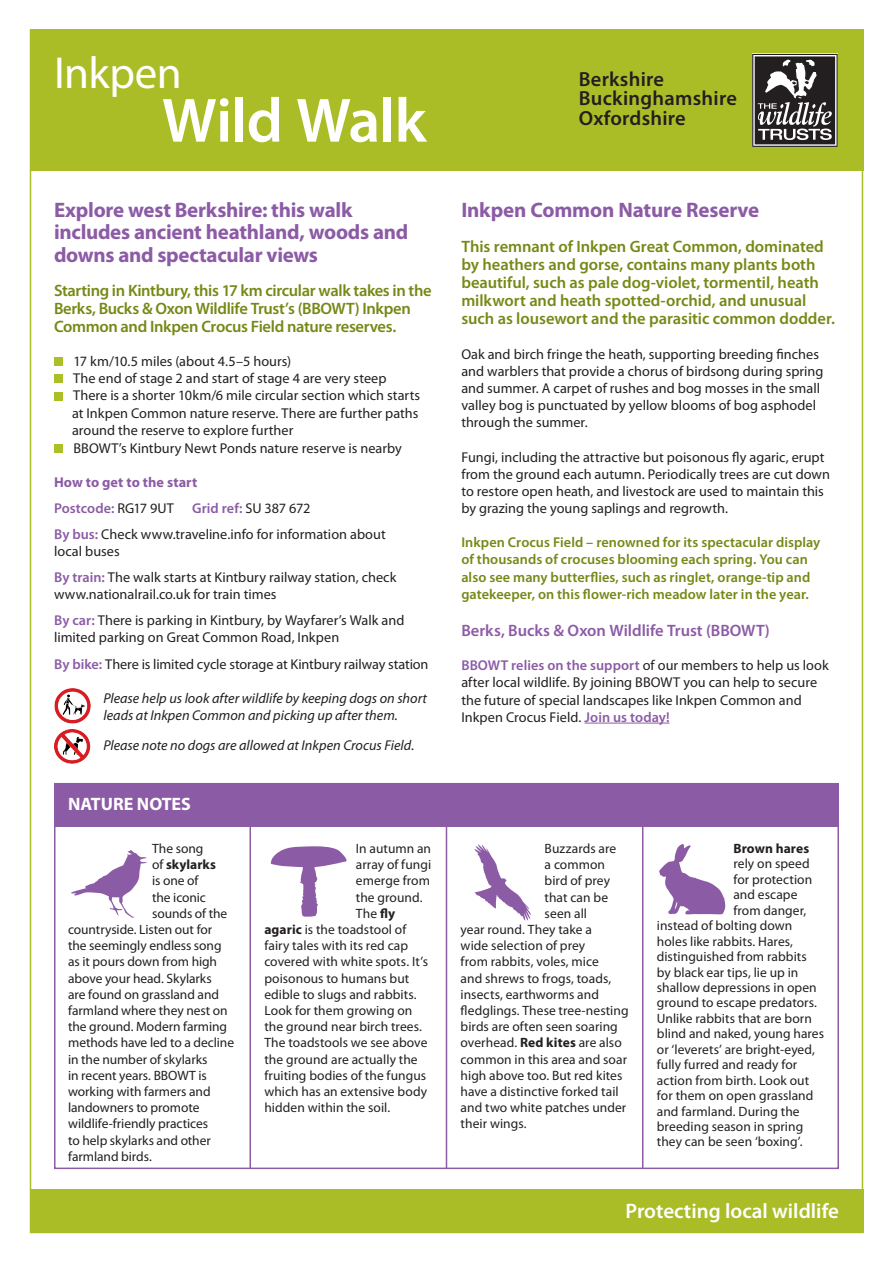
<style>
.page{position:relative;width:893px;height:1263px;background:#fff}
.page>*{position:absolute;margin:0;border:0;box-sizing:border-box;transform-origin:0 0}
.t1{font:600 63px "Myriad Pro";letter-spacing:-.015em;color:#fff}
.t2{font:45px "Myriad Pro";letter-spacing:-.01em;color:#fff}
.t3{font:700 21px/22.5px "Myriad Pro";letter-spacing:-.015em;color:#8c5ba6}
.t4{font:600 21px "Myriad Pro";color:#fff}
.t5{font:600 20.4px/19.6px "Myriad Pro";letter-spacing:.015em;color:#231f20}
.t6{font:700 18px "Myriad Pro";color:#fff}
.t7{font:600 16.5px/18px "Myriad Pro";letter-spacing:-.005em;color:#778816}
.t8{font:600 16.5px "Myriad Pro";color:#8c5ba6}
.t9{font:14.25px/17.1px "Myriad Pro";color:#231f20}
.t10{font:600 14.25px/17.1px "Myriad Pro";letter-spacing:.005em;color:#778816}
.t11{font:italic 14.25px/17.1px "Myriad Pro";color:#231f20}
.t12{font:600 14.25px "Myriad Pro";letter-spacing:.005em;color:#8c5ba6}
.t13{font:700 14.25px "Myriad Pro";letter-spacing:.005em;color:#8c5ba6}
.t14{font:13.5px/16.2px "Myriad Pro";color:#231f20}
.t15{font:700 13.5px "Myriad Pro";letter-spacing:.005em;color:#231f20}
.s1{font-weight:400;color:#231f20}
.s2{font-weight:600;color:#8c5ba6}
.s3{font-weight:400}
.s4{font-weight:700}
</style>
<div class="page">
<div style="left:30px;top:1189px;width:833px;height:44px;background:#aabd26"></div>
<div style="left:30px;top:30px;width:833px;height:141px;background:#aabd26"></div>
<svg style="left:752px;top:54px;width:86px;height:93px;background:#625f5f"></svg>
<div style="left:54px;top:357px;width:8px;height:8px;background:#adbf26"></div>
<div style="left:54px;top:374px;width:8px;height:9px;background:#adbf26"></div>
<div style="left:54px;top:392px;width:8px;height:8px;background:#adbf26"></div>
<div style="left:54px;top:444px;width:8px;height:8px;background:#adbf26"></div>
<hr style="left:585px;top:723px;width:84px;height:1px;background:#8c5ba6">
<div style="left:55px;top:783px;width:783px;height:44px;background:#8c5ba6"></div>
<hr style="left:249px;top:827px;width:2px;height:341px;background:#8c5ba6">
<hr style="left:446px;top:827px;width:1px;height:341px;background:#8c5ba6">
<hr style="left:642px;top:827px;width:1px;height:341px;background:#8c5ba6">
<svg style="left:659px;top:844px;width:66px;height:70px"></svg>
<svg style="left:71px;top:850px;width:76px;height:68px"></svg>
<svg style="left:271px;top:846px;width:75px;height:71px"></svg>
<svg style="left:474px;top:844px;width:57px;height:77px"></svg>
<img style="left:55px;top:729px;width:35px;height:35px">
<img style="left:55px;top:688px;width:35px;height:35px">
<p class="t2" style="left:54px;top:45px;width:129px">Inkpen</p>
<p class="t1" style="left:162px;top:80px;width:266px">Wild Walk</p>
<p class="t3" style="left:54px;top:198px;width:356px">Explore west Berkshire: this walk includes ancient heathland, woods and downs and spectacular views</p>
<p class="t7" style="left:54px;top:281px;width:379px">Starting in Kintbury, this 17 km circular walk takes in the<br>Berks, Bucks &amp; Oxon Wildlife Trust’s (BBOWT) Inkpen<br>Common and Inkpen Crocus Field nature reserves.</p>
<p class="t9" style="left:74px;top:352px;width:219px">17 km/10.5 miles (about 4.5–5 hours)</p>
<p class="t9" style="left:73px;top:369px;width:315px">The end of stage 2 and start of stage 4 are very steep</p>
<p class="t9" style="left:72px;top:387px;width:350px">There is a shorter 10km/6 mile circular section which starts at Inkpen Common nature reserve. There are further paths around the reserve to explore further</p>
<p class="t9" style="left:74px;top:439px;width:330px">BBOWT’s Kintbury Newt Ponds nature reserve is nearby</p>
<p class="t13" style="left:54px;top:473px;width:145px">How to get to the start</p>
<p class="t12" style="left:54px;top:499px;width:121px">Postcode: <span class="s1">RG17 9UT</span></p>
<p class="t12" style="left:192px;top:499px;width:120px">Grid ref: <span class="s1">SU 387 672</span></p>
<p class="t9" style="left:54px;top:525px;width:333px"><span class="s2">By bus:</span> Check www.traveline.info for information about</p>
<p class="t9" style="left:54px;top:542px;width:67px">local buses</p>
<p class="t9" style="left:54px;top:569px;width:344px"><span class="s2">By train:</span> The walk starts at Kintbury railway station, check www.nationalrail.co.uk for train times</p>
<p class="t9" style="left:54px;top:612px;width:352px"><span class="s2">By car:</span> There is parking in Kintbury, by Wayfarer’s Walk and limited parking on Great Common Road, Inkpen</p>
<p class="t9" style="left:54px;top:655px;width:376px"><span class="s2">By bike:</span> There is limited cycle storage at Kintbury railway station</p>
<p class="t11" style="left:104px;top:689px;width:325px">Please help us look after wildlife by keeping dogs on short leads at Inkpen Common and picking up after them.</p>
<p class="t11" style="left:104px;top:737px;width:312px">Please note no dogs are allowed at Inkpen Crocus Field.</p>
<p class="t6" style="left:68px;top:792px;width:124px">NATURE NOTES</p>
<p class="t14" style="left:152px;top:840px;width:53px">The song</p>
<p class="t15" style="left:152px;top:856px;width:65px"><span class="s3">of</span> skylarks</p>
<p class="t14" style="left:152px;top:872px;width:48px">is one of</p>
<p class="t14" style="left:152px;top:889px;width:55px">the iconic</p>
<p class="t14" style="left:68px;top:905px;width:167px;text-indent:84px">sounds of the countryside. Listen out for the seemingly endless song as it pours down from high above your head. Skylarks<br>are found on grassland and farmland where they nest on the ground. Modern farming methods have led to a decline in the number of skylarks<br>in recent years. BBOWT is working with farmers and landowners to promote wildlife-friendly practices<br>to help skylarks and other farmland birds.</p>
<p class="t14" style="left:356px;top:840px;width:77px">In autumn an</p>
<p class="t14" style="left:356px;top:856px;width:77px">array of fungi</p>
<p class="t14" style="left:356px;top:872px;width:76px">emerge from</p>
<p class="t14" style="left:356px;top:889px;width:68px">the ground.</p>
<p class="t14" style="left:264px;top:905px;width:165px;text-indent:92px">The <span class="s4">fly agaric</span> is the toadstool of fairy tales with its red cap covered with white spots. It’s poisonous to humans but edible to slugs and rabbits.<br>Look for them growing on the ground near birch trees.<br>The toadstools we see above the ground are actually the fruiting bodies of the fungus which has an extensive body hidden within the soil.</p>
<p class="t5" style="left:579px;top:69px;width:160px">Berkshire<br>Buckinghamshire<br>Oxfordshire</p>
<p class="t3" style="left:461px;top:198px;width:299px">Inkpen Common Nature Reserve</p>
<p class="t7" style="left:461px;top:237px;width:375px">This remnant of Inkpen Great Common, dominated by heathers and gorse, contains many plants both beautiful, such as pale dog-violet, tormentil, heath milkwort and heath spotted-orchid, and unusual such as lousewort and the parasitic common dodder.</p>
<p class="t9" style="left:461px;top:345px;width:364px">Oak and birch fringe the heath, supporting breeding finches and warblers that provide a chorus of birdsong during spring and summer. A carpet of rushes and bog mosses in the small valley bog is punctuated by yellow blooms of bog asphodel through the summer.</p>
<p class="t9" style="left:461px;top:448px;width:370px">Fungi, including the attractive but poisonous fly agaric, erupt from the ground each autumn. Periodically trees are cut down to restore open heath, and livestock are used to maintain this by grazing the young saplings and regrowth.</p>
<p class="t10" style="left:461px;top:534px;width:360px">Inkpen Crocus Field – renowned for its spectacular display of thousands of crocuses blooming each spring. You can also see many butterflies, such as ringlet, orange-tip and gatekeeper, on this flower-rich meadow later in the year.</p>
<p class="t8" style="left:461px;top:620px;width:310px">Berks, Bucks &amp; Oxon Wildlife Trust (BBOWT)</p>
<p class="t9" style="left:461px;top:657px;width:369px"><span class="s2">BBOWT relies on the support</span> of our members to help us look after local wildlife. By joining BBOWT you can help to secure the future of special landscapes like Inkpen Common and Inkpen Crocus Field. <span class="s2">Join us today!</span></p>
<p class="t14" style="left:545px;top:840px;width:73px">Buzzards are</p>
<p class="t14" style="left:545px;top:856px;width:62px">a common</p>
<p class="t14" style="left:545px;top:872px;width:67px">bird of prey</p>
<p class="t14" style="left:545px;top:889px;width:65px">that can be</p>
<p class="t14" style="left:461px;top:905px;width:169px;text-indent:84px">seen all<br>year round. They take a<br>wide selection of prey<br>from rabbits, voles, mice<br>and shrews to frogs, toads, insects, earthworms and fledglings. These tree-nesting birds are often seen soaring overhead. <span class="s4">Red kites</span> are also common in this area and soar high above too. But red kites have a distinctive forked tail and two white patches under their wings.</p>
<p class="t15" style="left:733px;top:840px;width:77px">Brown hares</p>
<p class="t14" style="left:733px;top:855px;width:78px">rely on speed</p>
<p class="t14" style="left:733px;top:871px;width:80px">for protection</p>
<p class="t14" style="left:733px;top:886px;width:66px">and escape</p>
<p class="t14" style="left:657px;top:902px;width:169px;line-height:15.5px;text-indent:77px">from danger, instead of bolting down holes like rabbits. Hares, distinguished from rabbits by black ear tips, lie up in shallow depressions in open ground to escape predators.<br>Unlike rabbits that are born blind and naked, young hares or ‘leverets’ are bright-eyed, fully furred and ready for action from birth. Look out for them on open grassland and farmland. During the breeding season in spring they can be seen ‘boxing’.</p>
<p class="t4" style="left:625px;top:1198px;width:215px">Protecting local wildlife</p>
</div>
